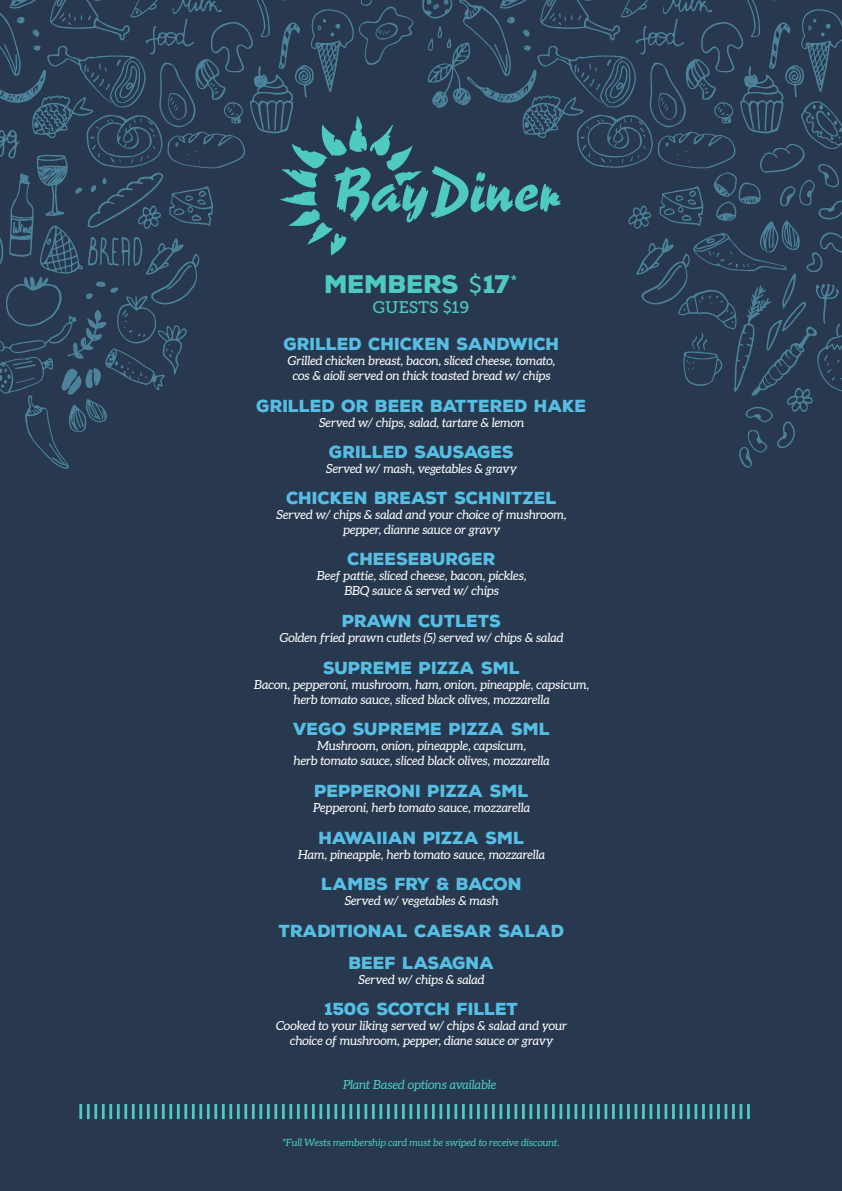
<style>
.page{position:relative;width:842px;height:1191px;background:#27384f}
.page>*{position:absolute;margin:0;border:0;box-sizing:border-box;transform-origin:0 0}
.t1{font:900 24.7px "Nexa Rust Sans";letter-spacing:-.01em;color:#4ecac0}
.t2{font:900 16.9px/31.6px "Nexa Rust Sans";letter-spacing:-.01em;color:#57bee3;text-align:center}
.t3{font:16.7px "Museo Slab 500";letter-spacing:-.01em;color:#4ecac0}
.t4{font:italic 12.5px/15px "Aleo";letter-spacing:-.01em;color:#fff;text-align:center}
.t5{font:italic 12.5px "Aleo";letter-spacing:-.01em;color:#4ecac0}
.t6{font:italic 10px "Aleo";color:#4ecac0}
.s1{font-family:"Museo Slab 500";font-weight:400;font-size:24.3px}
</style>
<div class="page">
<hr style="left:79px;top:1104px;width:3px;height:15px;background:#4ecac0">
<hr style="left:87px;top:1104px;width:3px;height:15px;background:#4ecac0">
<hr style="left:94px;top:1104px;width:3px;height:15px;background:#4ecac0">
<hr style="left:102px;top:1104px;width:3px;height:15px;background:#4ecac0">
<hr style="left:109px;top:1104px;width:3px;height:15px;background:#4ecac0">
<hr style="left:117px;top:1104px;width:3px;height:15px;background:#4ecac0">
<hr style="left:124px;top:1104px;width:3px;height:15px;background:#4ecac0">
<hr style="left:132px;top:1104px;width:3px;height:15px;background:#4ecac0">
<hr style="left:139px;top:1104px;width:3px;height:15px;background:#4ecac0">
<hr style="left:147px;top:1104px;width:3px;height:15px;background:#4ecac0">
<hr style="left:154px;top:1104px;width:3px;height:15px;background:#4ecac0">
<hr style="left:162px;top:1104px;width:3px;height:15px;background:#4ecac0">
<hr style="left:169px;top:1104px;width:3px;height:15px;background:#4ecac0">
<hr style="left:177px;top:1104px;width:3px;height:15px;background:#4ecac0">
<hr style="left:184px;top:1104px;width:3px;height:15px;background:#4ecac0">
<hr style="left:192px;top:1104px;width:3px;height:15px;background:#4ecac0">
<hr style="left:199px;top:1104px;width:3px;height:15px;background:#4ecac0">
<hr style="left:207px;top:1104px;width:3px;height:15px;background:#4ecac0">
<hr style="left:214px;top:1104px;width:3px;height:15px;background:#4ecac0">
<hr style="left:222px;top:1104px;width:3px;height:15px;background:#4ecac0">
<hr style="left:229px;top:1104px;width:3px;height:15px;background:#4ecac0">
<hr style="left:237px;top:1104px;width:3px;height:15px;background:#4ecac0">
<hr style="left:244px;top:1104px;width:3px;height:15px;background:#4ecac0">
<hr style="left:252px;top:1104px;width:3px;height:15px;background:#4ecac0">
<hr style="left:259px;top:1104px;width:3px;height:15px;background:#4ecac0">
<hr style="left:267px;top:1104px;width:3px;height:15px;background:#4ecac0">
<hr style="left:274px;top:1104px;width:3px;height:15px;background:#4ecac0">
<hr style="left:282px;top:1104px;width:3px;height:15px;background:#4ecac0">
<hr style="left:289px;top:1104px;width:3px;height:15px;background:#4ecac0">
<hr style="left:297px;top:1104px;width:3px;height:15px;background:#4ecac0">
<hr style="left:304px;top:1104px;width:3px;height:15px;background:#4ecac0">
<hr style="left:312px;top:1104px;width:3px;height:15px;background:#4ecac0">
<hr style="left:319px;top:1104px;width:3px;height:15px;background:#4ecac0">
<hr style="left:327px;top:1104px;width:3px;height:15px;background:#4ecac0">
<hr style="left:334px;top:1104px;width:3px;height:15px;background:#4ecac0">
<hr style="left:342px;top:1104px;width:3px;height:15px;background:#4ecac0">
<hr style="left:349px;top:1104px;width:3px;height:15px;background:#4ecac0">
<hr style="left:357px;top:1104px;width:3px;height:15px;background:#4ecac0">
<hr style="left:364px;top:1104px;width:3px;height:15px;background:#4ecac0">
<hr style="left:372px;top:1104px;width:3px;height:15px;background:#4ecac0">
<hr style="left:379px;top:1104px;width:3px;height:15px;background:#4ecac0">
<hr style="left:387px;top:1104px;width:3px;height:15px;background:#4ecac0">
<hr style="left:394px;top:1104px;width:3px;height:15px;background:#4ecac0">
<hr style="left:402px;top:1104px;width:3px;height:15px;background:#4ecac0">
<hr style="left:409px;top:1104px;width:3px;height:15px;background:#4ecac0">
<hr style="left:417px;top:1104px;width:3px;height:15px;background:#4ecac0">
<hr style="left:424px;top:1104px;width:3px;height:15px;background:#4ecac0">
<hr style="left:432px;top:1104px;width:3px;height:15px;background:#4ecac0">
<hr style="left:439px;top:1104px;width:3px;height:15px;background:#4ecac0">
<hr style="left:447px;top:1104px;width:3px;height:15px;background:#4ecac0">
<hr style="left:454px;top:1104px;width:3px;height:15px;background:#4ecac0">
<hr style="left:462px;top:1104px;width:3px;height:15px;background:#4ecac0">
<hr style="left:469px;top:1104px;width:3px;height:15px;background:#4ecac0">
<hr style="left:477px;top:1104px;width:3px;height:15px;background:#4ecac0">
<hr style="left:484px;top:1104px;width:3px;height:15px;background:#4ecac0">
<hr style="left:492px;top:1104px;width:3px;height:15px;background:#4ecac0">
<hr style="left:499px;top:1104px;width:3px;height:15px;background:#4ecac0">
<hr style="left:507px;top:1104px;width:3px;height:15px;background:#4ecac0">
<hr style="left:514px;top:1104px;width:3px;height:15px;background:#4ecac0">
<hr style="left:522px;top:1104px;width:3px;height:15px;background:#4ecac0">
<hr style="left:529px;top:1104px;width:3px;height:15px;background:#4ecac0">
<hr style="left:537px;top:1104px;width:3px;height:15px;background:#4ecac0">
<hr style="left:544px;top:1104px;width:3px;height:15px;background:#4ecac0">
<hr style="left:552px;top:1104px;width:3px;height:15px;background:#4ecac0">
<hr style="left:559px;top:1104px;width:3px;height:15px;background:#4ecac0">
<hr style="left:567px;top:1104px;width:3px;height:15px;background:#4ecac0">
<hr style="left:574px;top:1104px;width:3px;height:15px;background:#4ecac0">
<hr style="left:582px;top:1104px;width:3px;height:15px;background:#4ecac0">
<hr style="left:589px;top:1104px;width:3px;height:15px;background:#4ecac0">
<hr style="left:597px;top:1104px;width:3px;height:15px;background:#4ecac0">
<hr style="left:604px;top:1104px;width:3px;height:15px;background:#4ecac0">
<hr style="left:612px;top:1104px;width:3px;height:15px;background:#4ecac0">
<hr style="left:619px;top:1104px;width:3px;height:15px;background:#4ecac0">
<hr style="left:627px;top:1104px;width:3px;height:15px;background:#4ecac0">
<hr style="left:634px;top:1104px;width:3px;height:15px;background:#4ecac0">
<hr style="left:642px;top:1104px;width:3px;height:15px;background:#4ecac0">
<hr style="left:649px;top:1104px;width:3px;height:15px;background:#4ecac0">
<hr style="left:657px;top:1104px;width:3px;height:15px;background:#4ecac0">
<hr style="left:664px;top:1104px;width:3px;height:15px;background:#4ecac0">
<hr style="left:672px;top:1104px;width:3px;height:15px;background:#4ecac0">
<hr style="left:679px;top:1104px;width:3px;height:15px;background:#4ecac0">
<hr style="left:687px;top:1104px;width:3px;height:15px;background:#4ecac0">
<hr style="left:694px;top:1104px;width:3px;height:15px;background:#4ecac0">
<hr style="left:702px;top:1104px;width:3px;height:15px;background:#4ecac0">
<hr style="left:709px;top:1104px;width:3px;height:15px;background:#4ecac0">
<hr style="left:717px;top:1104px;width:3px;height:15px;background:#4ecac0">
<hr style="left:724px;top:1104px;width:3px;height:15px;background:#4ecac0">
<hr style="left:732px;top:1104px;width:3px;height:15px;background:#4ecac0">
<hr style="left:739px;top:1104px;width:3px;height:15px;background:#4ecac0">
<hr style="left:747px;top:1104px;width:3px;height:15px;background:#4ecac0">
<svg style="left:0;top:0;width:842px;height:469px"></svg>
<h1 class="t1" style="left:325px;top:267px;width:194px">MEMBERS <span class="s1">$</span>17<sup>*</sup></h1>
<h3 class="t3" style="left:373px;top:298px;width:98px">GUESTS $19</h3>
<h2 class="t2" style="left:284px;top:328px;width:277px">GRILLED CHICKEN SANDWICH</h2>
<p class="t4" style="left:288px;top:353px;width:269px">Grilled chicken breast, bacon, sliced cheese, tomato, cos &amp; aioli served on thick toasted bread w/ chips</p>
<h2 class="t2" style="left:257px;top:390px;width:332px">GRILLED OR BEER BATTERED HAKE</h2>
<p class="t4" style="left:319px;top:414px;width:207px">Served w/ chips, salad, tartare &amp; lemon</p>
<h2 class="t2" style="left:329px;top:436px;width:186px">GRILLED SAUSAGES</h2>
<p class="t4" style="left:326px;top:461px;width:192px">Served w/ mash, vegetables &amp; gravy</p>
<h2 class="t2" style="left:286px;top:482px;width:272px">CHICKEN BREAST SCHNITZEL</h2>
<p class="t4" style="left:277px;top:506px;width:292px">Served w/ chips &amp; salad and your choice of mushroom, pepper, dianne sauce or gravy</p>
<h2 class="t2" style="left:347px;top:543px;width:150px">CHEESEBURGER</h2>
<p class="t4" style="left:317px;top:568px;width:211px">Beef pattie, sliced cheese, bacon, pickles,<br>BBQ sauce &amp; served w/ chips</p>
<h2 class="t2" style="left:342px;top:605px;width:160px">PRAWN CUTLETS</h2>
<p class="t4" style="left:280px;top:630px;width:286px">Golden fried prawn cutlets (5) served w/ chips &amp; salad</p>
<h2 class="t2" style="left:323px;top:652px;width:199px">SUPREME PIZZA SML</h2>
<p class="t4" style="left:254px;top:676px;width:337px">Bacon, pepperoni, mushroom, ham, onion, pineapple, capsicum, herb tomato sauce, sliced black olives, mozzarella</p>
<h2 class="t2" style="left:293px;top:713px;width:259px">VEGO SUPREME PIZZA SML</h2>
<p class="t4" style="left:294px;top:738px;width:258px">Mushroom, onion, pineapple, capsicum,<br>herb tomato sauce, sliced black olives, mozzarella</p>
<h2 class="t2" style="left:314px;top:775px;width:216px">PEPPERONI PIZZA SML</h2>
<p class="t4" style="left:313px;top:800px;width:219px">Pepperoni, herb tomato sauce, mozzarella</p>
<h2 class="t2" style="left:319px;top:822px;width:207px">HAWAIIAN PIZZA SML</h2>
<p class="t4" style="left:298px;top:846px;width:249px">Ham, pineapple, herb tomato sauce, mozzarella</p>
<h2 class="t2" style="left:322px;top:868px;width:202px">LAMBS FRY &amp; BACON</h2>
<p class="t4" style="left:345px;top:893px;width:156px">Served w/ vegetables &amp; mash</p>
<h2 class="t2" style="left:279px;top:915px;width:287px">TRADITIONAL CAESAR SALAD<br>BEEF LASAGNA</h2>
<p class="t4" style="left:359px;top:971px;width:128px">Served w/ chips &amp; salad</p>
<h2 class="t2" style="left:325px;top:993px;width:195px">150G SCOTCH FILLET</h2>
<p class="t4" style="left:276px;top:1018px;width:292px">Cooked to your liking served w/ chips &amp; salad and your choice of mushroom, pepper, diane sauce or gravy</p>
<p class="t5" style="left:343px;top:1077px;width:155px">Plant Based options available</p>
<p class="t6" style="left:282px;top:1136px;width:279px">*Full Wests membership card must be swiped to receive discount.</p>
</div>
